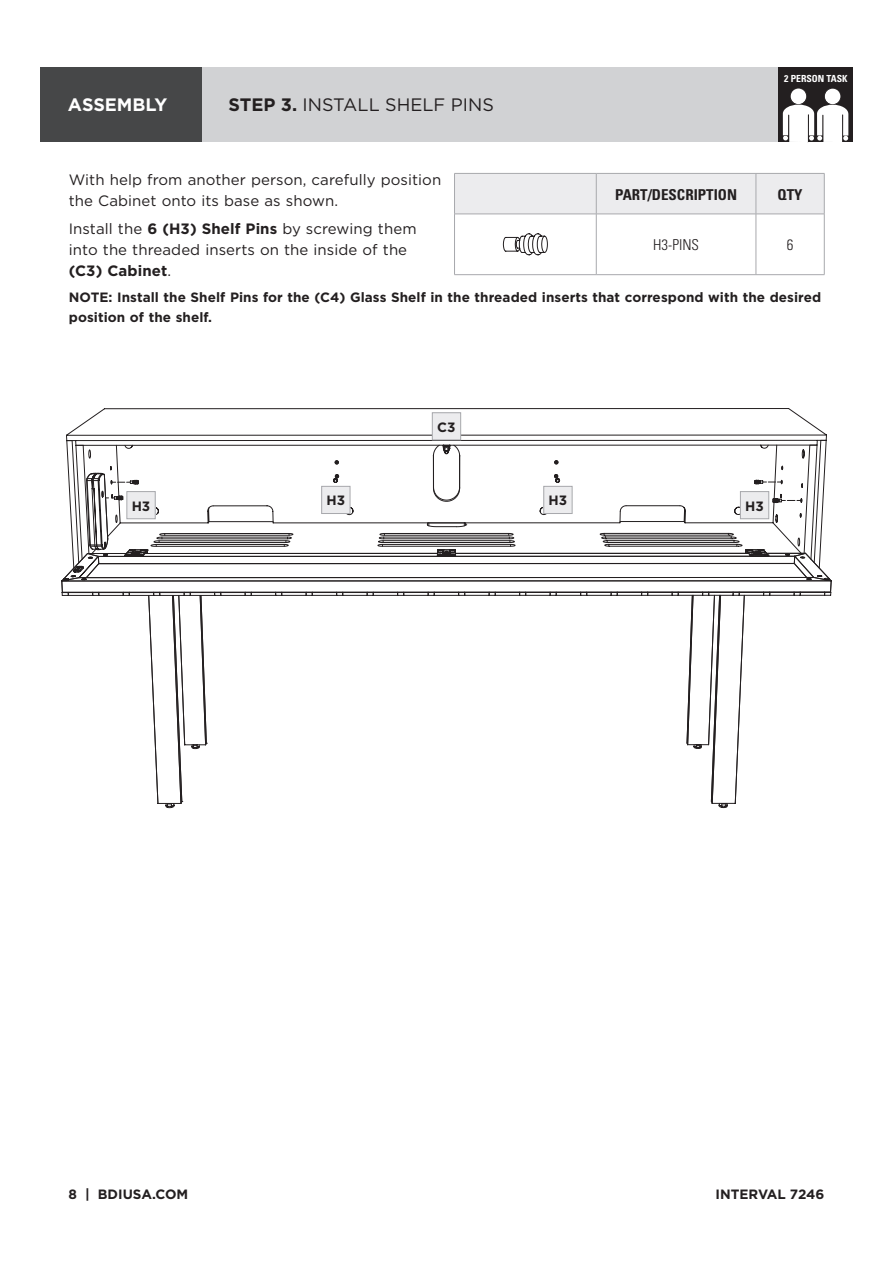
<style>
.page{position:relative;width:893px;height:1263px;background:#fff}
.page>*{position:absolute;margin:0;border:0;box-sizing:border-box;transform-origin:0 0}
.t1{font:18px "Gotham";color:#231f20}
.t2{font:700 18px "Gotham";color:#fff}
.t3{font:15px/21px "Gotham";letter-spacing:.005em;color:#231f20}
.t4{font:700 condensed 15px "Univers";color:#231f20}
.t5{font:300 condensed 15px "Univers";color:#231f20}
.t6{font:700 13.5px/19.5px "Gotham";letter-spacing:.005em;color:#231f20}
.t7{font:700 condensed 9.75px "Univers";color:#fff}
.s1{font-weight:700}
</style>
<div class="page">
<div style="left:40px;top:68px;width:812px;height:74px;background:#d1d2d4"></div>
<div style="left:40px;top:68px;width:161px;height:74px;background:#464748"></div>
<div style="left:778px;top:68px;width:74px;height:74px;background:#231f20"></div>
<div style="left:790px;top:88px;width:17px;height:17px;background:#fff;border-radius:50%"></div>
<div style="left:790px;top:87px;width:17px;height:18px;border:1px solid #231f20;border-radius:50%"></div>
<div style="left:824px;top:88px;width:17px;height:17px;background:#fff;border-radius:50%"></div>
<div style="left:824px;top:88px;width:17px;height:17px;border:1px solid #231f20;border-radius:50%"></div>
<svg style="left:454px;top:104px;width:395px;height:171px"></svg>
<svg style="left:61px;top:408px;width:771px;height:400px"></svg>
<div style="left:127px;top:492px;width:28px;height:27px;background:#ececee"></div>
<div style="left:127px;top:491px;width:28px;height:28px;border:1px solid #a8a9ad"></div>
<div style="left:740px;top:492px;width:29px;height:27px;background:#ececee"></div>
<div style="left:740px;top:491px;width:29px;height:28px;border:1px solid #a8a9ad"></div>
<div style="left:322px;top:486px;width:28px;height:27px;background:#ececee"></div>
<div style="left:321px;top:486px;width:29px;height:28px;border:1px solid #a8a9ad"></div>
<div style="left:544px;top:486px;width:28px;height:27px;background:#ececee"></div>
<div style="left:544px;top:486px;width:28px;height:28px;border:1px solid #a8a9ad"></div>
<div style="left:432px;top:413px;width:29px;height:27px;background:#ececee"></div>
<div style="left:432px;top:413px;width:29px;height:27px;border:1px solid #a8a9ad"></div>
<p class="t2" style="left:68px;top:93px;width:101px">ASSEMBLY</p>
<p class="t1" style="left:228px;top:93px;width:267px"><span class="s1">STEP 3.</span> INSTALL SHELF PINS</p>
<p class="t7" style="left:784px;top:73px;width:65px">2 PERSON TASK</p>
<p class="t3" style="left:69px;top:169px;width:374px">With help from another person, carefully position the Cabinet onto its base as shown.</p>
<p class="t3" style="left:69px;top:218px;width:349px">Install the <span class="s1">6 (H3) Shelf Pins</span> by screwing them into the threaded inserts on the inside of the <span class="s1">(C3) Cabinet</span>.</p>
<p class="t6" style="left:69px;top:288px;width:754px">NOTE: Install the Shelf Pins for the (C4) Glass Shelf in the threaded inserts that correspond with the desired position of the shelf.</p>
<p class="t4" style="left:615px;top:185px;width:123px">PART/DESCRIPTION</p>
<p class="t4" style="left:778px;top:185px;width:27px">QTY</p>
<p class="t5" style="left:653px;top:236px;width:47px">H3-PINS</p>
<p class="t5" style="left:787px;top:236px;width:8px">6</p>
<p class="t6" style="left:437px;top:417px;width:20px">C3</p>
<p class="t6" style="left:327px;top:491px;width:20px">H3</p>
<p class="t6" style="left:549px;top:491px;width:20px">H3</p>
<p class="t6" style="left:132px;top:496px;width:20px">H3</p>
<p class="t6" style="left:745px;top:496px;width:20px">H3</p>
<p class="t6" style="left:68px;top:1184px;width:121px">8 | BDIUSA.COM</p>
<p class="t6" style="left:716px;top:1184px;width:110px">INTERVAL 7246</p>
</div>
